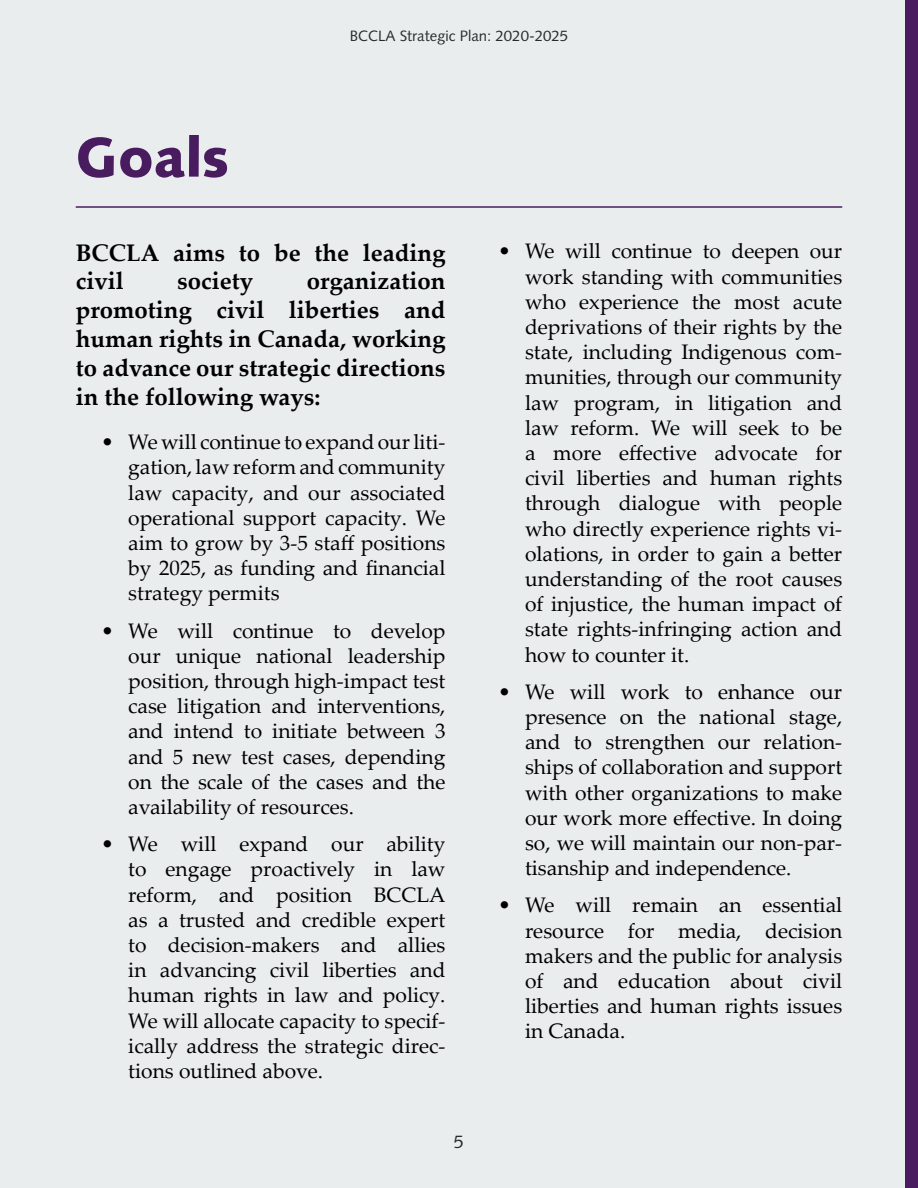
<style>
.page{position:relative;width:918px;height:1188px;background:#eaeded}
.page>*{position:absolute;margin:0;border:0;box-sizing:border-box;transform-origin:0 0}
.t1{font:900 55.5px "Syntax LT Std";color:#481c5f}
.t2{font:700 24px/28.8px "Palatino Linotype";color:#000}
.t3{font:21px/25.2px "Palatino Linotype";color:#000;text-align:justify}
.t4{font:18px "Syntax LT Std";color:#000}
.t5{font:15px "Syntax LT Std";color:#000}
</style>
<div class="page">
<div style="left:905px;top:0;width:13px;height:1188px;background:#481c5f"></div>
<hr style="left:76px;top:206px;width:766px;height:2px;background:#481c5f">
<h1 class="t1" style="left:76px;top:125px;width:155px">Goals</h1>
<p class="t5" style="left:350px;top:27px;width:220px">BCCLA Strategic Plan: 2020-2025</p>
<p class="t2" style="left:76px;top:237px;width:371px">BCCLA aims to be the leading civil</p>
<p class="t2" style="left:76px;top:266px;width:371px;text-align:justify;text-indent:231px">organization promoting civil liberties and human rights in Canada, working to advance our strategic directions in the following ways:</p>
<p class="t3" style="left:128px;top:429px;width:319px;text-indent:-27px">• We will continue to expand our liti&shy;gation, law reform and community law capacity, and our associated operational support capacity. We aim to grow by 3-5 staff positions by 2025, as funding and financial strategy permits</p>
<p class="t3" style="left:128px;top:617px;width:319px;text-indent:-27px">• We will continue to develop our unique national leadership position, through high-impact test case litigation and interventions, and intend to initiate between 3 and 5 new test cases, depending on the scale of the cases and the availability of resources.</p>
<p class="t3" style="left:128px;top:831px;width:319px;text-indent:-27px">• We will expand our ability to engage proactively in law reform, and position BCCLA as a trusted and credible expert to decision-makers and allies in advancing civil liberties and human rights in law and policy.<br>We will allocate capacity to specif&shy;ically address the strategic direc&shy;tions outlined above.</p>
<p class="t2" style="left:177px;top:266px;width:77px">society</p>
<p class="t4" style="left:454px;top:1131px;width:12px">5</p>
<p class="t3" style="left:525px;top:238px;width:319px;text-indent:-27px">• We will continue to deepen our work standing with communities who experience the most acute deprivations of their rights by the state, including Indigenous com&shy;munities, through our community law program, in litigation and law reform. We will seek to be a more effective advocate for civil liberties and human rights through dialogue with people who directly experience rights vi&shy;olations, in order to gain a better understanding of the root causes of injustice, the human impact of state rights-infringing action and how to counter it.</p>
<p class="t3" style="left:525px;top:678px;width:319px;text-indent:-27px">• We will work to enhance our presence on the national stage, and to strengthen our relation&shy;ships of collaboration and support with other organizations to make our work more effective. In doing so, we will maintain our non-par&shy;tisanship and independence.</p>
<p class="t3" style="left:525px;top:892px;width:319px;text-indent:-27px">• We will remain an essential resource for media, decision makers and the public for analysis of and education about civil liberties and human rights issues in Canada.</p>
</div>
